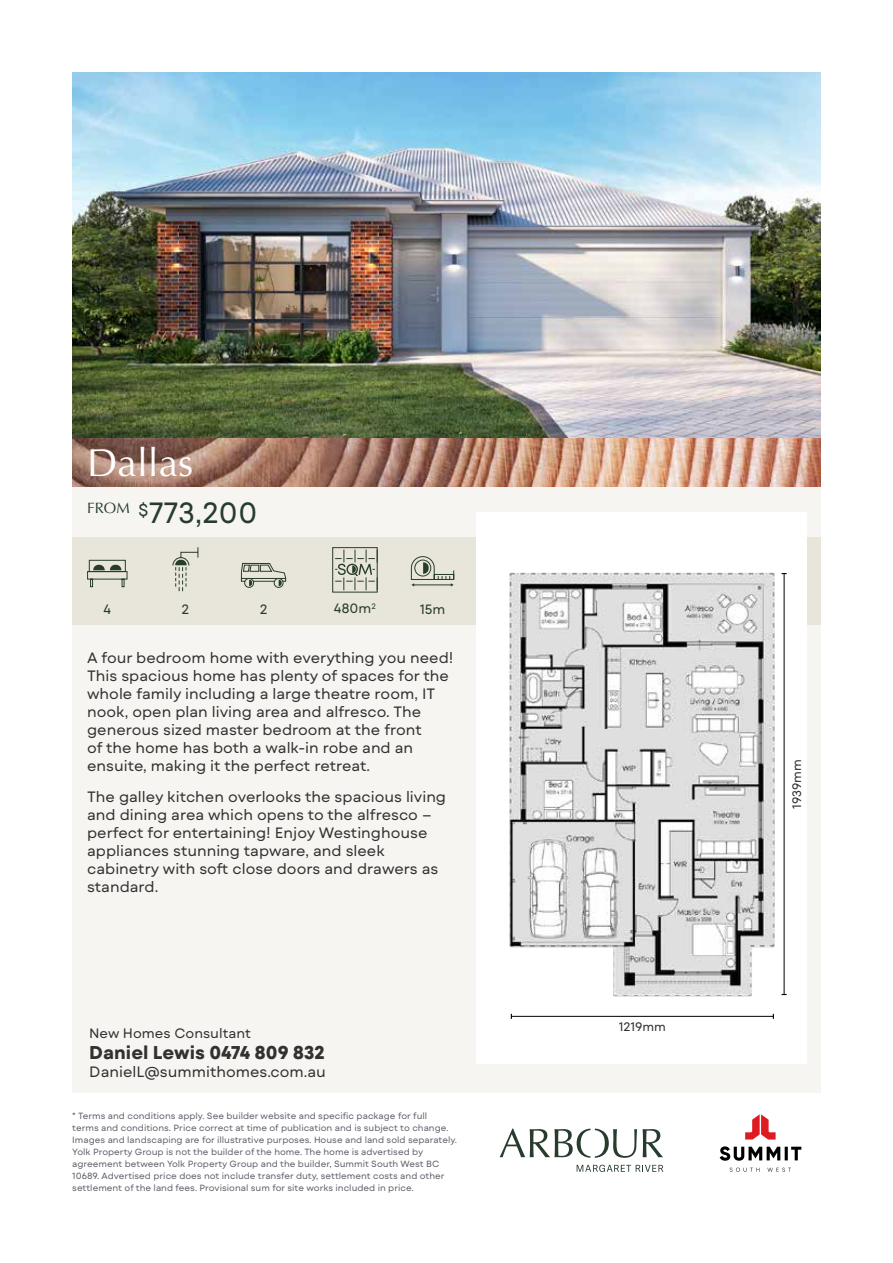
<style>
.page{position:relative;width:893px;height:1263px;background:#fff}
.page>*{position:absolute;margin:0;border:0;box-sizing:border-box;transform-origin:0 0}
.t1{font:39px "Optima";color:#fff}
.t2{font:29.25px "Mont Blanc";color:#283c2d}
.t3{font:700 18.6px "Mont Blanc";color:#323132}
.t4{font:17.1px "Mont Blanc";color:#283c2d}
.t5{font:15px/18px "Mont Blanc";color:#323132}
.t6{font:13.65px "Mont Blanc";color:#323132}
.t7{font:13.5px "Mont Blanc";color:#283c2d}
.t8{font:12.3px "Mont Blanc";color:#323132}
.t9{font:9px/12px "Mont Blanc";color:#605f6b}
</style>
<div class="page">
<img style="left:72px;top:72px;width:749px;height:366px">
<div style="left:72px;top:484px;width:749px;height:609px;background:#f6f5f1"></div>
<div style="left:72px;top:537px;width:749px;height:87px;background:#e8e6da"></div>
<img style="left:72px;top:438px;width:749px;height:49px">
<svg style="left:643px;top:1129px;width:20px;height:28px"></svg>
<svg style="left:500px;top:1128px;width:137px;height:30px"></svg>
<svg style="left:577px;top:1165px;width:86px;height:7px"></svg>
<svg style="left:745px;top:1114px;width:31px;height:25px"></svg>
<svg style="left:720px;top:1146px;width:81px;height:15px"></svg>
<svg style="left:730px;top:1168px;width:29px;height:4px"></svg>
<svg style="left:767px;top:1168px;width:24px;height:4px"></svg>
<svg style="left:411px;top:556px;width:44px;height:30px"></svg>
<svg style="left:172px;top:547px;width:27px;height:45px"></svg>
<svg style="left:87px;top:559px;width:41px;height:28px"></svg>
<svg style="left:240px;top:562px;width:47px;height:26px"></svg>
<div style="left:332px;top:547px;width:46px;height:45px;border:1px solid #283c2d"></div>
<svg style="left:335px;top:550px;width:43px;height:40px"></svg>
<div style="left:477px;top:512px;width:330px;height:552px;background:#fff"></div>
<img style="left:509px;top:572px;width:278px;height:447px">
<hr style="left:511px;top:1016px;width:262px;height:1px;background:#000">
<hr style="left:784px;top:573px;width:1px;height:421px;background:#000">
<h1 class="t1" style="left:87px;top:440px;width:108px">Dallas</h1>
<p class="t4" style="left:138px;top:499px;width:12px">$</p>
<h2 class="t2" style="left:87px;top:494px;width:172px"><sup>FROM</sup> 773,200</h2>
<p class="t7" style="left:104px;top:601px;width:9px">4</p>
<p class="t7" style="left:182px;top:601px;width:9px">2</p>
<p class="t7" style="left:260px;top:601px;width:9px">2</p>
<p class="t7" style="left:334px;top:600px;width:44px">480m<sup>2</sup></p>
<p class="t7" style="left:420px;top:601px;width:27px">15m</p>
<p class="t5" style="left:87px;top:649px;width:368px">A four bedroom home with everything you need!<br>This spacious home has plenty of spaces for the whole family including a large theatre room, IT nook, open plan living area and alfresco. The generous sized master bedroom at the front<br>of the home has both a walk-in robe and an ensuite, making it the perfect retreat.</p>
<p class="t5" style="left:87px;top:788px;width:360px">The galley kitchen overlooks the spacious living and dining area which opens to the alfresco – perfect for entertaining! Enjoy Westinghouse appliances stunning tapware, and sleek cabinetry with soft close doors and drawers as standard.</p>
<p class="t6" style="left:89px;top:1024px;width:163px">New Homes Consultant</p>
<p class="t3" style="left:89px;top:1040px;width:237px">Daniel Lewis 0474 809 832</p>
<p class="t5" style="left:89px;top:1063px;width:238px">DanielL@summithomes.com.au</p>
<p class="t9" style="left:72px;top:1109px;width:386px">* Terms and conditions apply. See builder website and specific package for full<br>terms and conditions. Price correct at time of publication and is subject to change.<br>Images and landscaping are for illustrative purposes. House and land sold separately.<br>Yolk Property Group is not the builder of the home. The home is advertised by agreement between Yolk Property Group and the builder, Summit South West BC 10689. Advertised price does not include transfer duty, settlement costs and other settlement of the land fees. Provisional sum for site works included in price.</p>
<p class="t8" style="left:619px;top:1019px;width:49px">1219mm</p>
<p class="t8" style="left:789px;top:809px;width:51px;rotate:-90deg">1939mm</p>
</div>
